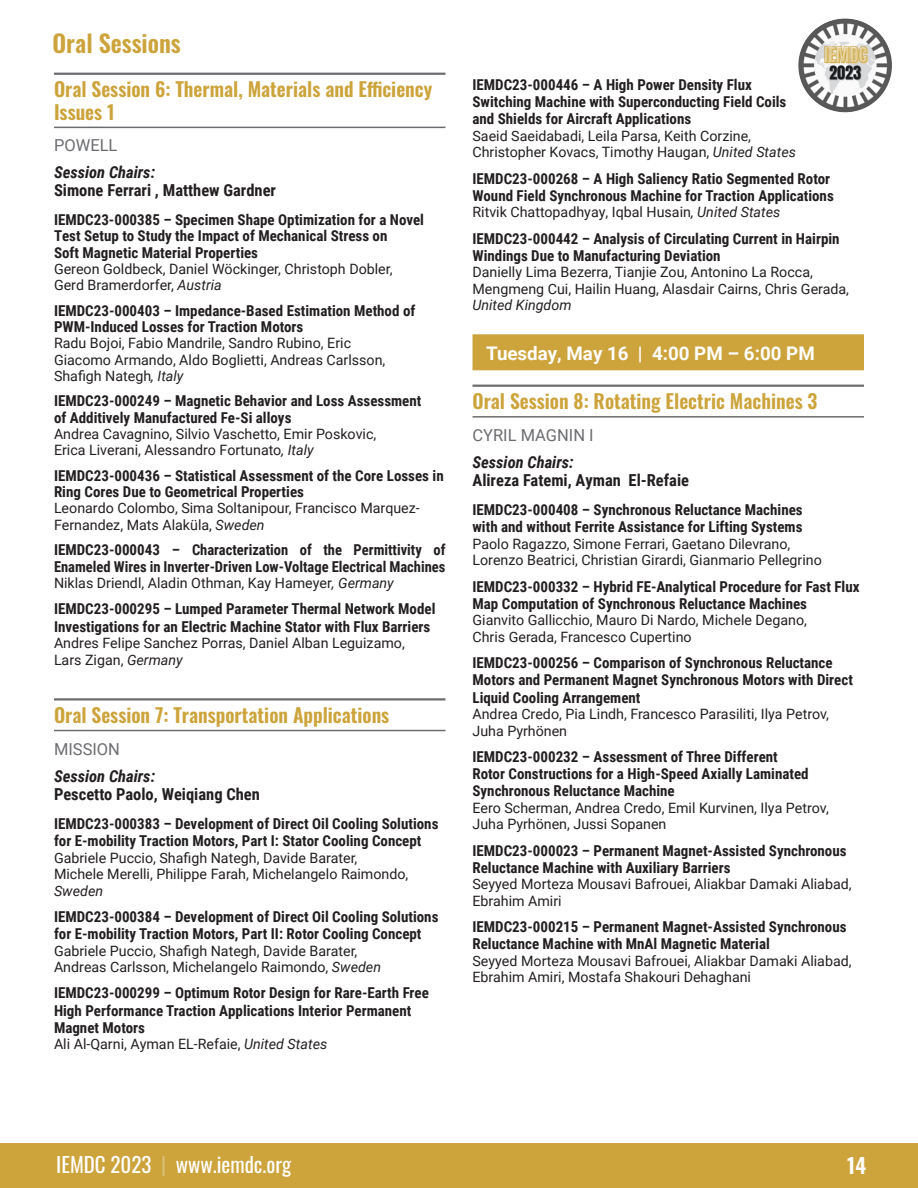
<style>
.page{position:relative;width:918px;height:1188px;background:#fff}
.page>*{position:absolute;margin:0;border:0;box-sizing:border-box;transform-origin:0 0}
.t1{font:600 24px "Oswald";color:#cda43b}
.t2{font:21px "Oswald";color:#fff}
.t3{font:600 21px "Oswald";color:#fff}
.Oral_Head_1{font:600 19.5px/22.5px "Oswald";color:#cda43b}
.t4{font:700 18.75px "Roboto";color:#fff}
.Oral_Session_Chairs{font:700 16.5px/18px "Roboto Condensed";color:#231f20}
.t5{font:16.5px "Roboto";color:#6c6d70}
.Oral_Listing_Number{font:700 15px/17.2px "Roboto Condensed";color:#231f20}
.Oral_Name_sub{font:14.25px/16.5px "Roboto";color:#231f20}
.s1{font-style:italic}
.s2{color:#dcbf76}
</style>
<div class="page">
<div style="left:0;top:1143px;width:918px;height:45px;background:#cda43b"></div>
<hr style="left:54px;top:73px;width:392px;height:2px;background:#6c6d70">
<hr style="left:54px;top:127px;width:392px;height:1px;background:#6c6d70">
<hr style="left:54px;top:698px;width:392px;height:3px;background:#6c6d70">
<hr style="left:54px;top:730px;width:392px;height:1px;background:#6c6d70">
<div style="left:472px;top:334px;width:392px;height:36px;background:#cda43b"></div>
<hr style="left:472px;top:385px;width:392px;height:2px;background:#6c6d70">
<hr style="left:472px;top:416px;width:392px;height:2px;background:#6c6d70">
<svg style="left:796px;top:16px;width:99px;height:99px"></svg>
<img style="left:798px;top:19px;width:94px;height:93px;border-radius:47px">
<p class="t1" style="left:52px;top:31px;width:130px">Oral Sessions</p>
<p class="Oral_Head_1" style="left:54px;top:79px;width:380px">Oral Session 6: Thermal, Materials and Efficiency<br>Issues 1</p>
<p class="t5" style="left:54px;top:134px;width:65px">POWELL</p>
<p class="Oral_Session_Chairs" style="left:54px;top:163px;width:224px"><span class="s1">Session Chairs:<br></span>Simone Ferrari , Matthew Gardner</p>
<p class="Oral_Listing_Number" style="left:54px;top:211px;width:372px;line-height:16.4px">IEMDC23-000385 – Specimen Shape Optimization for a Novel<br>Test Setup to Study the Impact of Mechanical Stress on<br>Soft Magnetic Material Properties</p>
<p class="Oral_Name_sub" style="left:54px;top:260px;width:340px">Gereon Goldbeck, Daniel Wöckinger, Christoph Dobler,<br>Gerd Bramerdorfer, <span class="s1">Austria</span></p>
<p class="Oral_Listing_Number" style="left:54px;top:302px;width:363px;line-height:16.4px">IEMDC23-000403 – Impedance-Based Estimation Method of<br>PWM-Induced Losses for Traction Motors</p>
<p class="Oral_Name_sub" style="left:54px;top:335px;width:333px">Radu Bojoi, Fabio Mandrile, Sandro Rubino, Eric<br>Giacomo Armando, Aldo Boglietti, Andreas Carlsson,<br>Shafigh Nategh<span class="s1">, Italy</span></p>
<p class="Oral_Listing_Number" style="left:54px;top:392px;width:369px;line-height:16.4px">IEMDC23-000249 – Magnetic Behavior and Loss Assessment of Additively Manufactured Fe-Si alloys</p>
<p class="Oral_Name_sub" style="left:54px;top:425px;width:324px">Andrea Cavagnino, Silvio Vaschetto, Emir Poskovic,<br>Erica Liverani, Alessandro Fortunato<span class="s1">, Italy</span></p>
<p class="Oral_Listing_Number" style="left:54px;top:467px;width:391px;line-height:16.4px">IEMDC23-000436 – Statistical Assessment of the Core Losses in<br>Ring Cores Due to Geometrical Properties</p>
<p class="Oral_Name_sub" style="left:54px;top:500px;width:367px">Leonardo Colombo, Sima Soltanipour, Francisco Marquez-<br>Fernandez, Mats Alaküla, <span class="s1">Sweden</span></p>
<p class="Oral_Listing_Number" style="left:54px;top:541px;width:393px;line-height:16.4px">IEMDC23-000043 – Characterization of the Permittivity of<br>Enameled Wires in Inverter-Driven Low-Voltage Electrical Machines</p>
<p class="Oral_Name_sub" style="left:54px;top:574px;width:341px">Niklas Driendl, Aladin Othman, Kay Hameyer<span class="s1">, Germany</span></p>
<p class="Oral_Listing_Number" style="left:54px;top:600px;width:383px">IEMDC23-000295 – Lumped Parameter Thermal Network Model<br>Investigations for an Electric Machine Stator with Flux Barriers</p>
<p class="Oral_Name_sub" style="left:54px;top:634px;width:352px">Andres Felipe Sanchez Porras, Daniel Alban Leguizamo,<br>Lars Zigan, <span class="s1">Germany</span></p>
<p class="Oral_Head_1" style="left:54px;top:705px;width:337px">Oral Session 7: Transportation Applications</p>
<p class="t5" style="left:54px;top:737px;width:68px">MISSION</p>
<p class="Oral_Session_Chairs" style="left:54px;top:766px;width:207px"><span class="s1">Session Chairs:<br></span>Pescetto Paolo, Weiqiang Chen</p>
<p class="Oral_Listing_Number" style="left:54px;top:814px;width:386px">IEMDC23-000383 – Development of Direct Oil Cooling Solutions for E-mobility Traction Motors, Part I: Stator Cooling Concept</p>
<p class="Oral_Name_sub" style="left:54px;top:849px;width:356px">Gabriele Puccio, Shafigh Nategh, Davide Barater,<br>Michele Merelli, Philippe Farah, Michelangelo Raimondo,<br><span class="s1">Sweden</span></p>
<p class="Oral_Listing_Number" style="left:54px;top:907px;width:386px">IEMDC23-000384 – Development of Direct Oil Cooling Solutions for E-mobility Traction Motors, Part II: Rotor Cooling Concept</p>
<p class="Oral_Name_sub" style="left:54px;top:942px;width:329px">Gabriele Puccio, Shafigh Nategh, Davide Barater,<br>Andreas Carlsson, Michelangelo Raimondo, <span class="s1">Sweden</span></p>
<p class="Oral_Listing_Number" style="left:54px;top:984px;width:377px">IEMDC23-000299 – Optimum Rotor Design for Rare-Earth Free<br>High Performance Traction Applications Interior Permanent<br>Magnet Motors</p>
<p class="Oral_Name_sub" style="left:54px;top:1035px;width:275px">Ali Al-Qarni, Ayman EL-Refaie, <span class="s1">United States</span></p>
<p class="Oral_Listing_Number" style="left:472px;top:75px;width:315px">IEMDC23-000446 – A High Power Density Flux<br>Switching Machine with Superconducting Field Coils and Shields for Aircraft Applications</p>
<p class="Oral_Name_sub" style="left:472px;top:127px;width:325px">Saeid Saeidabadi, Leila Parsa, Keith Corzine,<br>Christopher Kovacs, Timothy Haugan, <span class="s1">United States</span></p>
<p class="Oral_Listing_Number" style="left:472px;top:169px;width:363px">IEMDC23-000268 – A High Saliency Ratio Segmented Rotor<br>Wound Field Synchronous Machine for Traction Applications</p>
<p class="Oral_Name_sub" style="left:472px;top:203px;width:309px">Ritvik Chattopadhyay, Iqbal Husain<span class="s1">, United States</span></p>
<p class="Oral_Listing_Number" style="left:472px;top:229px;width:369px">IEMDC23-000442 – Analysis of Circulating Current in Hairpin<br>Windings Due to Manufacturing Deviation</p>
<p class="Oral_Name_sub" style="left:472px;top:263px;width:378px">Danielly Lima Bezerra, Tianjie Zou, Antonino La Rocca,<br>Mengmeng Cui, Hailin Huang, Alasdair Cairns, Chris Gerada,<br><span class="s1">United Kingdom</span></p>
<p class="t4" style="left:486px;top:340px;width:330px">Tuesday, May 16 | 4:00 PM – 6:00 PM</p>
<p class="Oral_Head_1" style="left:472px;top:391px;width:347px">Oral Session 8: Rotating Electric Machines 3</p>
<p class="t5" style="left:472px;top:423px;width:123px">CYRIL MAGNIN I</p>
<p class="Oral_Session_Chairs" style="left:472px;top:452px;width:218px"><span class="s1">Session Chairs:<br></span>Alireza Fatemi, Ayman El-Refaie</p>
<p class="Oral_Listing_Number" style="left:472px;top:501px;width:332px">IEMDC23-000408 – Synchronous Reluctance Machines with and without Ferrite Assistance for Lifting Systems</p>
<p class="Oral_Name_sub" style="left:472px;top:535px;width:351px">Paolo Ragazzo, Simone Ferrari, Gaetano Dilevrano,<br>Lorenzo Beatrici, Christian Girardi, Gianmario Pellegrino</p>
<p class="Oral_Listing_Number" style="left:472px;top:577px;width:389px">IEMDC23-000332 – Hybrid FE-Analytical Procedure for Fast Flux<br>Map Computation of Synchronous Reluctance Machines</p>
<p class="Oral_Name_sub" style="left:472px;top:611px;width:336px">Gianvito Gallicchio, Mauro Di Nardo, Michele Degano,<br>Chris Gerada, Francesco Cupertino</p>
<p class="Oral_Listing_Number" style="left:472px;top:654px;width:382px">IEMDC23-000256 – Comparison of Synchronous Reluctance<br>Motors and Permanent Magnet Synchronous Motors with Direct<br>Liquid Cooling Arrangement</p>
<p class="Oral_Name_sub" style="left:472px;top:705px;width:358px">Andrea Credo, Pia Lindh, Francesco Parasiliti, Ilya Petrov,<br>Juha Pyrhönen</p>
<p class="Oral_Listing_Number" style="left:472px;top:747px;width:338px">IEMDC23-000232 – Assessment of Three Different<br>Rotor Constructions for a High-Speed Axially Laminated<br>Synchronous Reluctance Machine</p>
<p class="Oral_Name_sub" style="left:472px;top:799px;width:358px">Eero Scherman, Andrea Credo, Emil Kurvinen, Ilya Petrov,<br>Juha Pyrhönen, Jussi Sopanen</p>
<p class="Oral_Listing_Number" style="left:472px;top:841px;width:376px">IEMDC23-000023 – Permanent Magnet-Assisted Synchronous<br>Reluctance Machine with Auxiliary Barriers</p>
<p class="Oral_Name_sub" style="left:472px;top:875px;width:381px">Seyyed Morteza Mousavi Bafrouei, Aliakbar Damaki Aliabad,<br>Ebrahim Amiri</p>
<p class="Oral_Listing_Number" style="left:472px;top:918px;width:376px">IEMDC23-000215 – Permanent Magnet-Assisted Synchronous<br>Reluctance Machine with MnAl Magnetic Material</p>
<p class="Oral_Name_sub" style="left:472px;top:952px;width:381px">Seyyed Morteza Mousavi Bafrouei, Aliakbar Damaki Aliabad,<br>Ebrahim Amiri, Mostafa Shakouri Dehaghani</p>
<h2 class="t2" style="left:56px;top:1146px;width:237px">IEMDC 2023 <span class="s2">|</span> www.iemdc.org</h2>
<h2 class="t3" style="left:847px;top:1155px;width:21px">14</h2>
</div>
